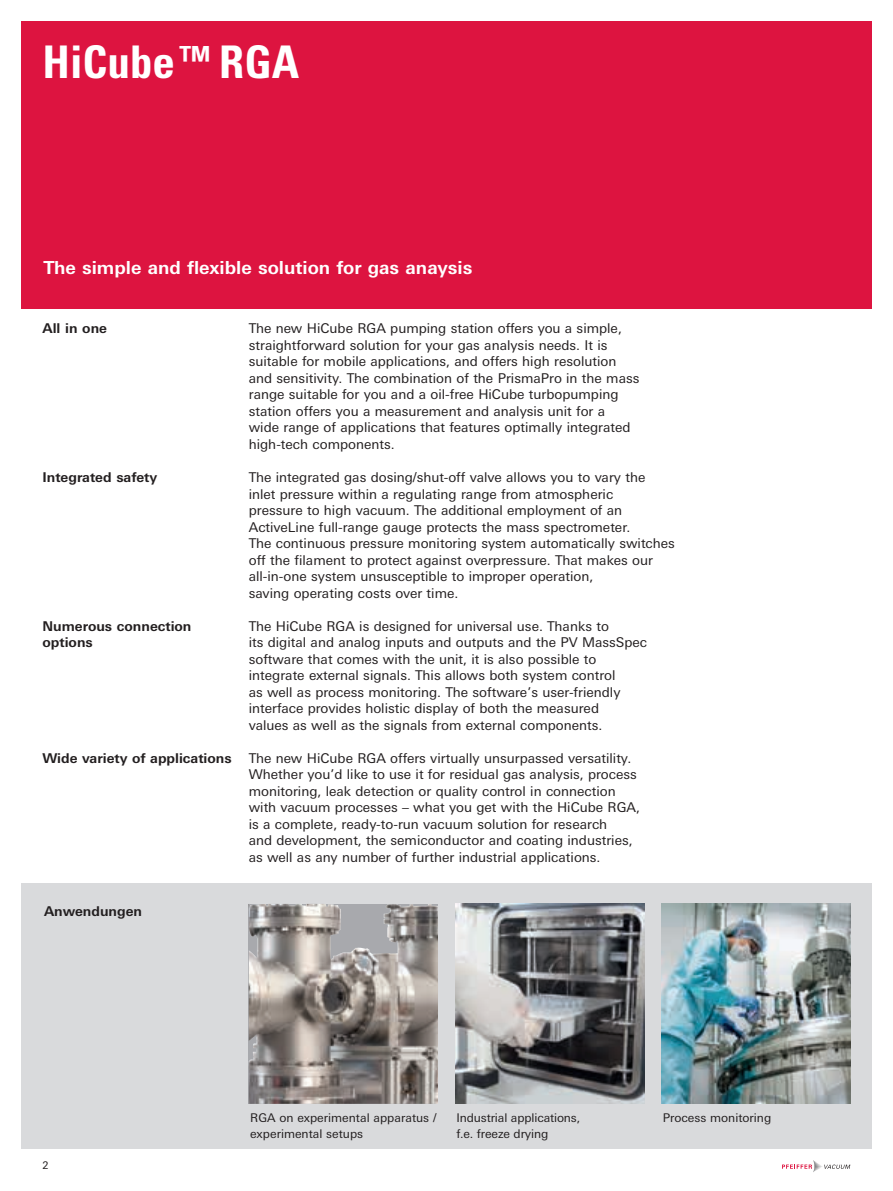
<style>
.page{position:relative;width:893px;height:1191px;background:#fff}
.page>*{position:absolute;margin:0;border:0;box-sizing:border-box;transform-origin:0 0}
.t1{font:700 condensed 45px "Univers";color:#fff}
.t2{font:700 18px "Univers Next W1 G";color:#fff}
.t3{font:13.5px/16.5px "Univers Next W1 G";color:#231f20}
.t4{font:700 13.5px/16.5px "Univers Next W1 G";color:#231f20}
.t5{font:12px/16.5px "Univers Next W1 G";color:#231f20}
.t6{font:10.5px "Univers Next W1 G";color:#231f20}
.s1{font-size:36px}
</style>
<div class="page">
<svg style="left:782px;top:1160px;width:68px;height:12px"></svg>
<div style="left:21px;top:21px;width:851px;height:287px;background:#dd1440"></div>
<div style="left:21px;top:882px;width:851px;height:266px;background:#d9dadc"></div>
<img style="left:661px;top:904px;width:189px;height:199px">
<img style="left:455px;top:904px;width:189px;height:199px">
<img style="left:249px;top:903px;width:189px;height:200px">
<h1 class="t1" style="left:43px;top:36px;width:258px">HiCube<span class="s1">™</span> RGA</h1>
<h2 class="t2" style="left:43px;top:260px;width:431px">The simple and flexible solution for gas anaysis</h2>
<p class="t4" style="left:43px;top:321px;width:66px">All in one</p>
<p class="t3" style="left:249px;top:321px;width:392px">The new HiCube RGA pumping station offers you a simple, straightforward solution for your gas analysis needs. It is suitable for mobile applications, and offers high resolution and sensitivity. The combination of the PrismaPro in the mass range suitable for you and a oil-free HiCube turbopumping station offers you a measurement and analysis unit for a<br>wide range of applications that features optimally integrated high-tech components.</p>
<p class="t4" style="left:43px;top:470px;width:116px">Integrated safety</p>
<p class="t3" style="left:249px;top:470px;width:428px">The integrated gas dosing/shut-off valve allows you to vary the inlet pressure within a regulating range from atmospheric<br>pressure to high vacuum. The additional employment of an ActiveLine full-range gauge protects the mass spectrometer.<br>The continuous pressure monitoring system automatically switches off the filament to protect against overpressure. That makes our all-in-one system unsusceptible to improper operation,<br>saving operating costs over time.</p>
<p class="t4" style="left:43px;top:618px;width:150px">Numerous connection options</p>
<p class="t3" style="left:249px;top:618px;width:400px">The HiCube RGA is designed for universal use. Thanks to<br>its digital and analog inputs and outputs and the PV MassSpec software that comes with the unit, it is also possible to integrate external signals. This allows both system control<br>as well as process monitoring. The software’s user-friendly interface provides holistic display of both the measured<br>values as well as the signals from external components.</p>
<p class="t4" style="left:43px;top:750px;width:191px">Wide variety of applications</p>
<p class="t3" style="left:249px;top:750px;width:393px">The new HiCube RGA offers virtually unsurpassed versatility.<br>Whether you’d like to use it for residual gas analysis, process monitoring, leak detection or quality control in connection with vacuum processes – what you get with the HiCube RGA, is a complete, ready-to-run vacuum solution for research<br>and development, the semiconductor and coating industries, as well as any number of further industrial applications.</p>
<p class="t4" style="left:44px;top:903px;width:100px">Anwendungen</p>
<p class="t6" style="left:43px;top:1161px;width:8px">2</p>
<p class="t5" style="left:250px;top:1110px;width:188px">RGA on experimental apparatus / experimental setups</p>
<p class="t5" style="left:456px;top:1110px;width:125px">Industrial applications, f.e. freeze drying</p>
<p class="t5" style="left:663px;top:1110px;width:110px">Process monitoring</p>
</div>
